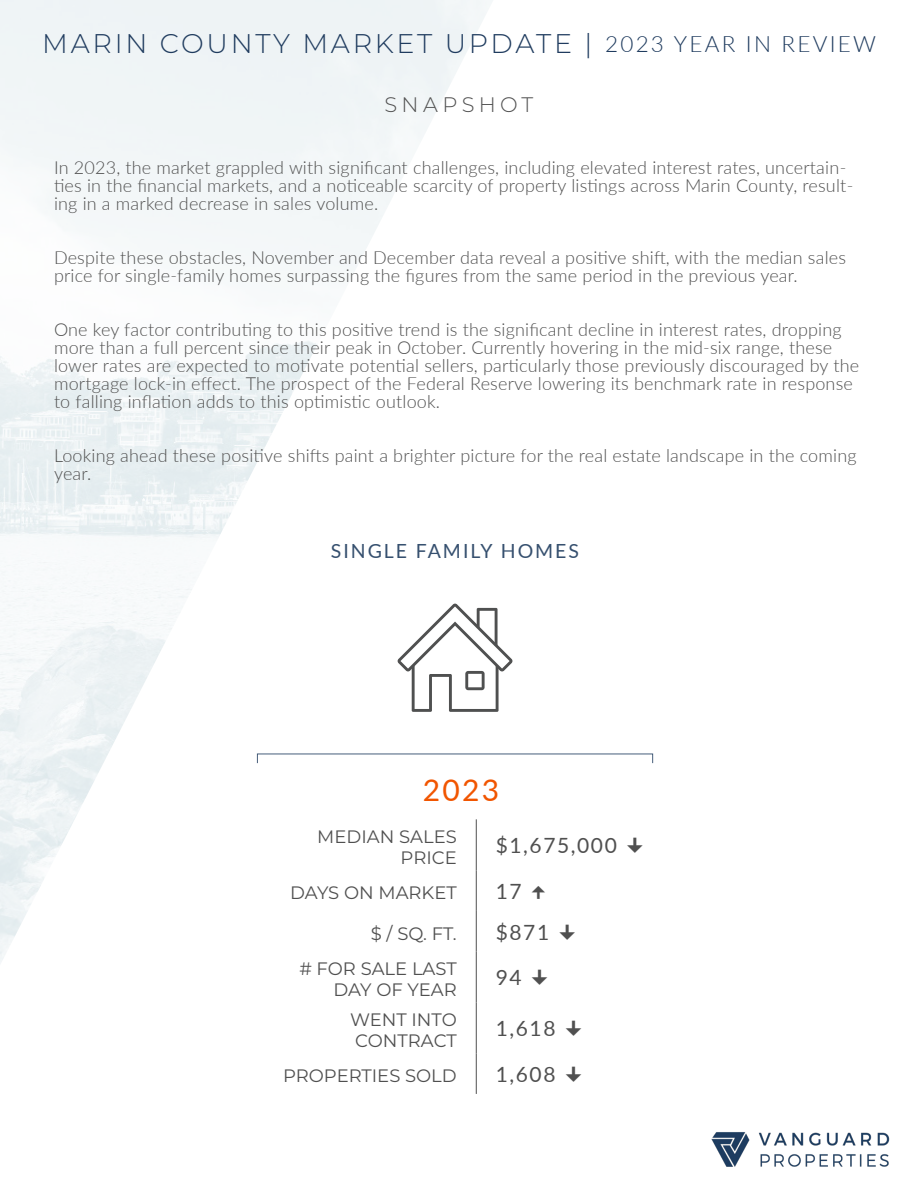
<style>
.page{position:relative;width:918px;height:1188px;background:#fff}
.page>*{position:absolute;margin:0;border:0;box-sizing:border-box;transform-origin:0 0}
.t1{font:30px "Lato";color:#f15500}
.t2{font:300 27px "Montserrat";letter-spacing:.1em;color:#203c5f}
.t3{font:21px "Lato";letter-spacing:.075em;color:#505050}
.Header_1{font:300 21px "Montserrat";letter-spacing:.21em;color:#505050}
.t4{font:19.5px "Lato";letter-spacing:.1em;color:#36506f}
.t5{font:300 18px/18px "Lato";letter-spacing:.01em;color:#505050}
.t6{font:18px/21.6px "Montserrat";color:#505050;text-align:right}
.s1{font-family:"Lato";font-size:22.5px}
</style>
<div class="page">
<img style="left:0;top:0;width:494px;height:974px">
<img style="left:711px;top:1132px;width:178px;height:35px">
<hr style="left:476px;top:819px;width:1px;height:51px;background:#505050">
<hr style="left:476px;top:870px;width:1px;height:41px;background:#505050">
<hr style="left:476px;top:911px;width:1px;height:40px;background:#505050">
<hr style="left:476px;top:951px;width:1px;height:51px;background:#505050">
<hr style="left:476px;top:1002px;width:1px;height:51px;background:#505050">
<hr style="left:476px;top:1053px;width:1px;height:41px;background:#505050">
<svg style="left:397px;top:604px;width:116px;height:108px"></svg>
<p class="t2" style="left:42px;top:25px;width:835px">MARIN COUNTY MARKET UPDATE | <span class="s1">2023 YEAR IN REVIEW</span></p>
<p class="Header_1" style="left:385px;top:91px;width:150px">SNAPSHOT</p>
<p class="t5" style="left:54px;top:158px;width:801px">In 2023, the market grappled with significant challenges, including elevated interest rates, uncertain&shy;ties in the financial markets, and a noticeable scarcity of property listings across Marin County, result&shy;ing in a marked decrease in sales volume.</p>
<p class="t5" style="left:54px;top:248px;width:794px">Despite these obstacles, November and December data reveal a positive shift, with the median sales price for single-family homes surpassing the figures from the same period in the previous year.</p>
<p class="t5" style="left:54px;top:320px;width:807px">One key factor contributing to this positive trend is the significant decline in interest rates, dropping more than a full percent since their peak in October. Currently hovering in the mid-six range, these lower rates are expected to motivate potential sellers, particularly those previously discouraged by the mortgage lock-in effect. The prospect of the Federal Reserve lowering its benchmark rate in response to falling inflation adds to this optimistic outlook.</p>
<p class="t5" style="left:54px;top:446px;width:804px">Looking ahead these positive shifts paint a brighter picture for the real estate landscape in the coming year.</p>
<p class="t4" style="left:331px;top:537px;width:250px">SINGLE FAMILY HOMES</p>
<p class="t1" style="left:423px;top:769px;width:78px">2023</p>
<p class="t6" style="left:317px;top:825px;width:141px">MEDIAN SALES<br>PRICE</p>
<p class="t3" style="left:496px;top:831px;width:123px">$1,675,000</p>
<p class="t6" style="left:290px;top:882px;width:168px">DAYS ON MARKET</p>
<p class="t3" style="left:496px;top:876px;width:27px">17</p>
<p class="t6" style="left:371px;top:922px;width:87px">$ / SQ. FT.</p>
<p class="t3" style="left:496px;top:917px;width:55px">$871</p>
<p class="t6" style="left:299px;top:957px;width:159px"># FOR SALE LAST<br>DAY OF YEAR</p>
<p class="t3" style="left:496px;top:963px;width:27px">94</p>
<p class="t6" style="left:350px;top:1008px;width:108px">WENT INTO</p>
<p class="t6" style="left:355px;top:1030px;width:103px">CONTRACT</p>
<p class="t3" style="left:496px;top:1014px;width:61px">1,618</p>
<p class="t6" style="left:283px;top:1065px;width:175px">PROPERTIES SOLD</p>
<p class="t3" style="left:496px;top:1059px;width:61px">1,608</p>
</div>
